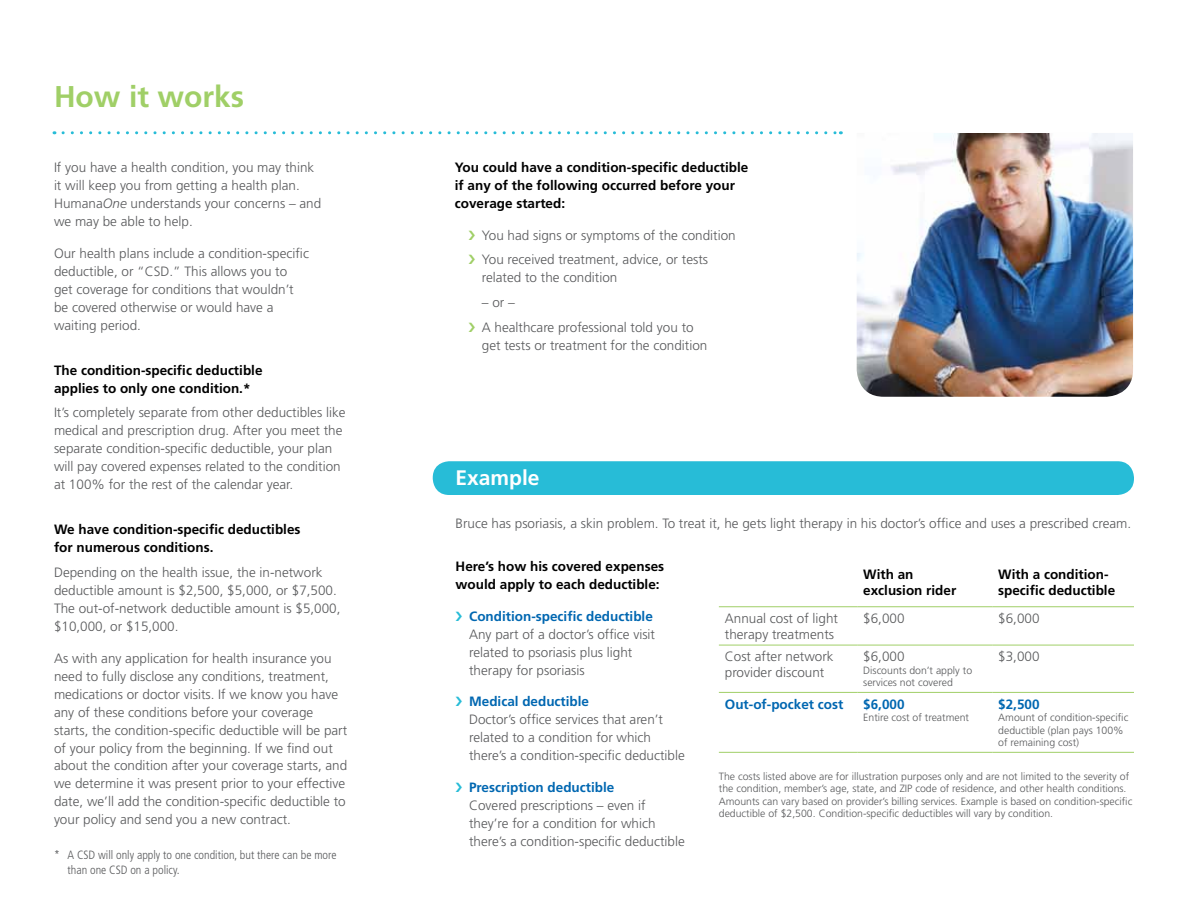
<style>
.page{position:relative;width:1188px;height:918px;background:#fff}
.page>*{position:absolute;margin:0;border:0;box-sizing:border-box;transform-origin:0 0}
.t1{font:700 30px "Frutiger";color:#a0cf67}
.t2{font:700 21px "Frutiger";color:#fff}
.t3{font:300 13.5px/18px "Frutiger";color:#58595b}
.t4{font:700 13.5px/18px "Frutiger";color:#000}
.t5{font:700 13.5px "Frutiger";color:#0067b1}
.t6{font:300 condensed 12px/14.4px "Frutiger";color:#58595b}
.t7{font:300 10.5px/12.6px "Frutiger";color:#58595b}
.s1{font-style:italic}
</style>
<div class="page">
<svg style="left:63px;top:131px;width:778px;height:3px"></svg>
<div style="left:433px;top:461px;width:701px;height:34px;background:#27bcd7;border-radius:16px"></div>
<hr style="left:719px;top:645px;width:138px;height:1px;background:#a0cf67">
<hr style="left:857px;top:645px;width:135px;height:1px;background:#a0cf67">
<hr style="left:992px;top:645px;width:142px;height:1px;background:#a0cf67">
<hr style="left:719px;top:692px;width:138px;height:1px;background:#a0cf67">
<hr style="left:857px;top:692px;width:135px;height:1px;background:#a0cf67">
<hr style="left:992px;top:692px;width:142px;height:1px;background:#a0cf67">
<hr style="left:719px;top:752px;width:138px;height:1px;background:#a0cf67">
<hr style="left:857px;top:752px;width:135px;height:1px;background:#a0cf67">
<hr style="left:992px;top:752px;width:142px;height:1px;background:#a0cf67">
<hr style="left:719px;top:606px;width:138px;height:1px;background:#a0cf67">
<hr style="left:857px;top:606px;width:135px;height:1px;background:#a0cf67">
<hr style="left:992px;top:606px;width:142px;height:1px;background:#a0cf67">
<img style="left:857px;top:133px;width:276px;height:264px">
<h1 class="t1" style="left:54px;top:79px;width:192px">How it works</h1>
<p class="t3" style="left:54px;top:159px;width:269px">If you have a health condition, you may think it will keep you from getting a health plan.<br>Humana<span class="s1">One</span> understands your concerns – and we may be able to help.</p>
<p class="t3" style="left:54px;top:244px;width:257px">Our health plans include a condition-specific deductible, or “CSD.” This allows you to get coverage for conditions that wouldn’t be covered otherwise or would have a waiting period.</p>
<p class="t4" style="left:54px;top:361px;width:210px">The condition-specific deductible applies to only one condition.*</p>
<p class="t3" style="left:54px;top:404px;width:293px">It’s completely separate from other deductibles like medical and prescription drug. After you meet the separate condition-specific deductible, your plan will pay covered expenses related to the condition at 100% for the rest of the calendar year.</p>
<p class="t4" style="left:54px;top:521px;width:248px">We have condition-specific deductibles for numerous conditions.</p>
<p class="t3" style="left:54px;top:564px;width:288px">Depending on the health issue, the in-network deductible amount is $2,500, $5,000, or $7,500.<br>The out-of-network deductible amount is $5,000, $10,000, or $15,000.</p>
<p class="t3" style="left:54px;top:649px;width:295px">As with any application for health insurance you need to fully disclose any conditions, treatment, medications or doctor visits. If we know you have any of these conditions before your coverage starts, the condition-specific deductible will be part of your policy from the beginning. If we find out about the condition after your coverage starts, and we determine it was present prior to your effective date, we’ll add the condition-specific deductible to your policy and send you a new contract.</p>
<p class="t6" style="left:68px;top:848px;width:271px;text-indent:-14px">* A CSD will only apply to one condition, but there can be more than one CSD on a policy.</p>
<p class="t4" style="left:455px;top:159px;width:295px">You could have a condition-specific deductible if any of the following occurred before your coverage started:</p>
<p class="t3" style="left:482px;top:223px;width:255px;line-height:24.8px">You had signs or symptoms of the condition<br>You received treatment, advice, or tests</p>
<p class="t3" style="left:482px;top:269px;width:137px">related to the condition</p>
<p class="t3" style="left:482px;top:290px;width:213px;line-height:24.8px">– or –<br>A healthcare professional told you to</p>
<p class="t3" style="left:482px;top:336px;width:227px">get tests or treatment for the condition</p>
<h2 class="t2" style="left:456px;top:466px;width:86px">Example</h2>
<p class="t3" style="left:456px;top:515px;width:677px">Bruce has psoriasis, a skin problem. To treat it, he gets light therapy in his doctor’s office and uses a prescribed cream.</p>
<p class="t4" style="left:456px;top:558px;width:210px">Here’s how his covered expenses would apply to each deductible:</p>
<p class="t5" style="left:469px;top:608px;width:185px">Condition-specific deductible</p>
<p class="t3" style="left:469px;top:625px;width:188px">Any part of a doctor’s office visit related to psoriasis plus light therapy for psoriasis</p>
<p class="t5" style="left:469px;top:693px;width:122px">Medical deductible</p>
<p class="t3" style="left:469px;top:711px;width:217px">Doctor’s office services that aren’t related to a condition for which there’s a condition-specific deductible</p>
<p class="t5" style="left:469px;top:779px;width:147px">Prescription deductible</p>
<p class="t3" style="left:469px;top:796px;width:217px">Covered prescriptions – even if they’re for a condition for which there’s a condition-specific deductible</p>
<p class="t4" style="left:863px;top:566px;width:95px;line-height:16.2px">With an exclusion rider</p>
<p class="t4" style="left:998px;top:566px;width:119px;line-height:16.2px">With a condition&shy;specific deductible</p>
<p class="t3" style="left:725px;top:610px;width:115px;line-height:16.2px">Annual cost of light therapy treatments</p>
<p class="t3" style="left:863px;top:609px;width:43px">$6,000</p>
<p class="t3" style="left:998px;top:609px;width:43px">$6,000</p>
<p class="t3" style="left:725px;top:649px;width:110px;line-height:16.2px">Cost after network provider discount</p>
<p class="t3" style="left:863px;top:648px;width:43px">$6,000</p>
<p class="t3" style="left:998px;top:648px;width:43px">$3,000</p>
<p class="t7" style="left:863px;top:664px;width:110px">Discounts don’t apply to services not covered</p>
<p class="t5" style="left:998px;top:696px;width:43px">$2,500</p>
<p class="t7" style="left:998px;top:711px;width:132px">Amount of condition-specific deductible (plan pays 100% of remaining cost)</p>
<p class="t7" style="left:719px;top:770px;width:415px">The costs listed above are for illustration purposes only and are not limited to the severity of the condition, member’s age, state, and ZIP code of residence, and other health conditions.<br>Amounts can vary based on provider’s billing services. Example is based on condition-specific deductible of $2,500. Condition-specific deductibles will vary by condition.</p>
<p class="t5" style="left:725px;top:696px;width:120px">Out-of-pocket cost</p>
<p class="t5" style="left:863px;top:696px;width:43px">$6,000</p>
<p class="t7" style="left:863px;top:711px;width:107px">Entire cost of treatment</p>
</div>
